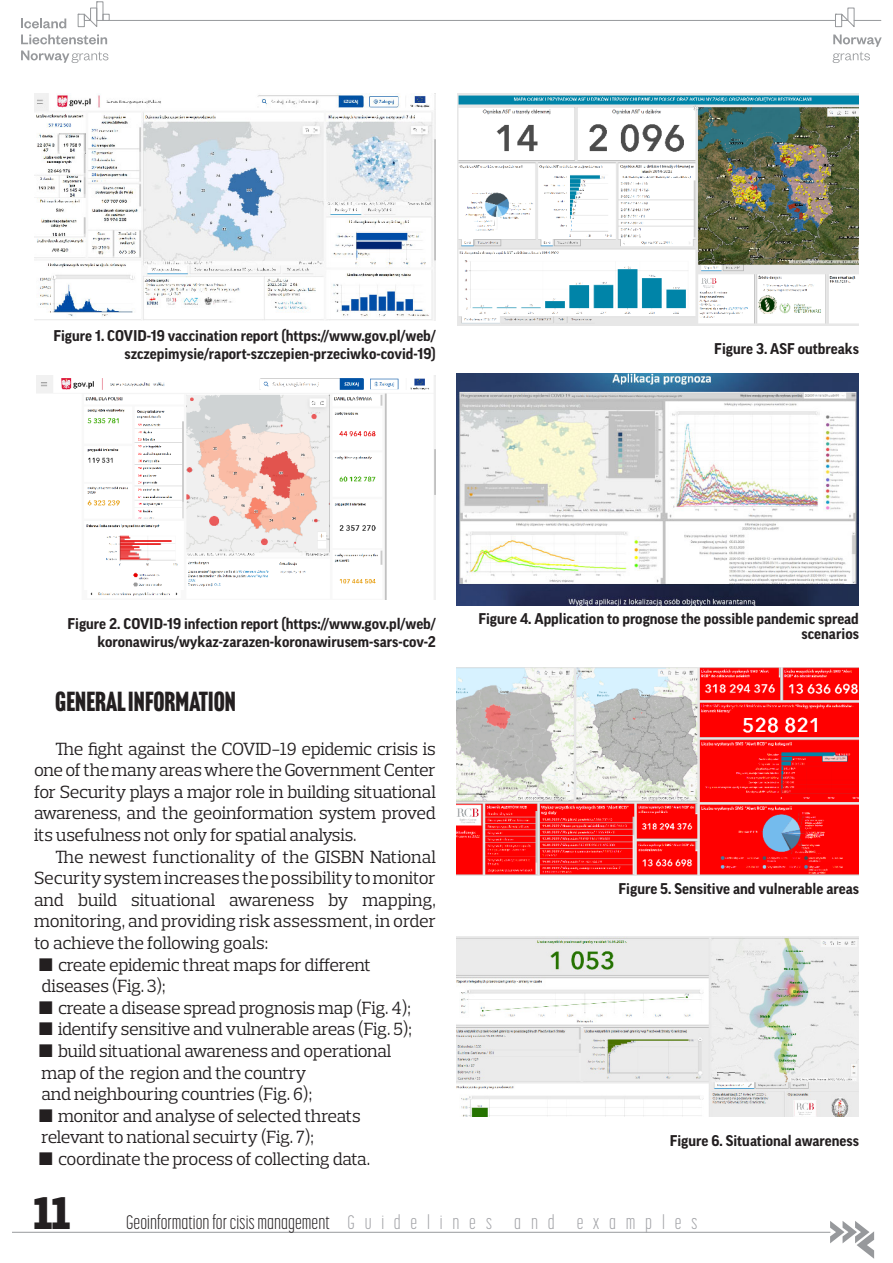
<style>
.page{position:relative;width:893px;height:1263px;background:#fff}
.page>*{position:absolute;margin:0;border:0;box-sizing:border-box;transform-origin:0 0}
.t1{font:900 46.5px "Prelo Slab";color:#231f20}
.srodtytul{font:27px "Headline Gothic ATF";color:#231f20}
.t2{font:300 19.5px "Korolev Compressed";color:#231f20}
.glowny{font:18px/21.6px "Prelo Slab";letter-spacing:-.02em;color:#231f20}
.zdjecia{font:700 15px/18px "Good Pro";color:#231f20;text-align:right}
.s1{color:#a0a1a5}
</style>
<div class="page">
<svg style="left:21px;top:19px;width:45px;height:9px"></svg>
<svg style="left:21px;top:35px;width:86px;height:9px"></svg>
<svg style="left:21px;top:50px;width:87px;height:13px"></svg>
<svg style="left:833px;top:35px;width:49px;height:28px"></svg>
<div style="left:103px;top:14px;width:7px;height:7px;border:1px solid #97999c"></div>
<div style="left:96px;top:1px;width:7px;height:20px;border:1px solid #97999c"></div>
<svg style="left:78px;top:1px;width:20px;height:27px"></svg>
<hr style="left:109px;top:20px;width:726px;height:1px;background:#97999c">
<svg style="left:835px;top:7px;width:46px;height:21px"></svg>
<hr style="left:12px;top:1232px;width:818px;height:1px;background:#97999c">
<svg style="left:830px;top:1221px;width:44px;height:38px"></svg>
<img style="left:34px;top:94px;width:402px;height:227px">
<img style="left:457px;top:94px;width:402px;height:232px">
<img style="left:456px;top:373px;width:403px;height:232px">
<img style="left:456px;top:667px;width:403px;height:208px">
<img style="left:456px;top:937px;width:403px;height:179px">
<img style="left:36px;top:375px;width:400px;height:225px">
<p class="zdjecia" style="left:53px;top:326px;width:384px">Figure 1. COVID-19 vaccination report (https://www.gov.pl/web/ szczepimysie/raport-szczepien-przeciwko-covid-19)</p>
<p class="zdjecia" style="left:714px;top:340px;width:146px">Figure 3. ASF outbreaks</p>
<p class="zdjecia" style="left:67px;top:614px;width:370px">Figure 2. COVID-19 infection report (https://www.gov.pl/web/ koronawirus/wykaz-zarazen-koronawirusem-sars-cov-2</p>
<p class="srodtytul" style="left:55px;top:686px;width:182px">GENERAL INFORMATION</p>
<p class="glowny" style="left:34px;top:738px;width:403px;text-align:justify;text-indent:21px">The fight against the COVID-19 epidemic crisis is one of the many areas where the Government Center for Security plays a major role in building situational awareness, and the geoinformation system proved its usefulness not only for spatial analysis.</p>
<p class="glowny" style="left:34px;top:846px;width:403px;text-align:justify;text-indent:21px">The newest functionality of the GISBN National Security system increases the possibility to monitor and build situational awareness by mapping, monitoring, and providing risk assessment, in order to achieve the following goals:</p>
<p class="glowny" style="left:38px;top:954px;width:334px">■ create epidemic threat maps for different diseases (Fig. 3);</p>
<p class="glowny" style="left:38px;top:997px;width:374px">■ create a disease spread prognosis map (Fig. 4);</p>
<p class="glowny" style="left:38px;top:1018px;width:375px">■ identify sensitive and vulnerable areas (Fig. 5);</p>
<p class="glowny" style="left:38px;top:1040px;width:355px">■ build situational awareness and operational map of the region and the country<br>and neighbouring countries (Fig. 6);</p>
<p class="glowny" style="left:38px;top:1105px;width:324px">■ monitor and analyse of selected threats relevant to national secuirty (Fig. 7);</p>
<p class="glowny" style="left:38px;top:1148px;width:333px">■ coordinate the process of collecting data.</p>
<p class="zdjecia" style="left:478px;top:611px;width:382px;line-height:15px">Figure 4. Application to prognose the possible pandemic spread scenarios</p>
<p class="zdjecia" style="left:618px;top:880px;width:242px">Figure 5. Sensitive and vulnerable areas</p>
<p class="zdjecia" style="left:670px;top:1132px;width:191px">Figure 6. Situational awareness</p>
<h1 class="t1" style="left:34px;top:1184px;width:38px">11</h1>
<p class="t2" style="left:126px;top:1211px;width:573px">Geoinformation for cisis management <span class="s1">G u i d e l i n e s a n d e x a m p l e s</span></p>
</div>
